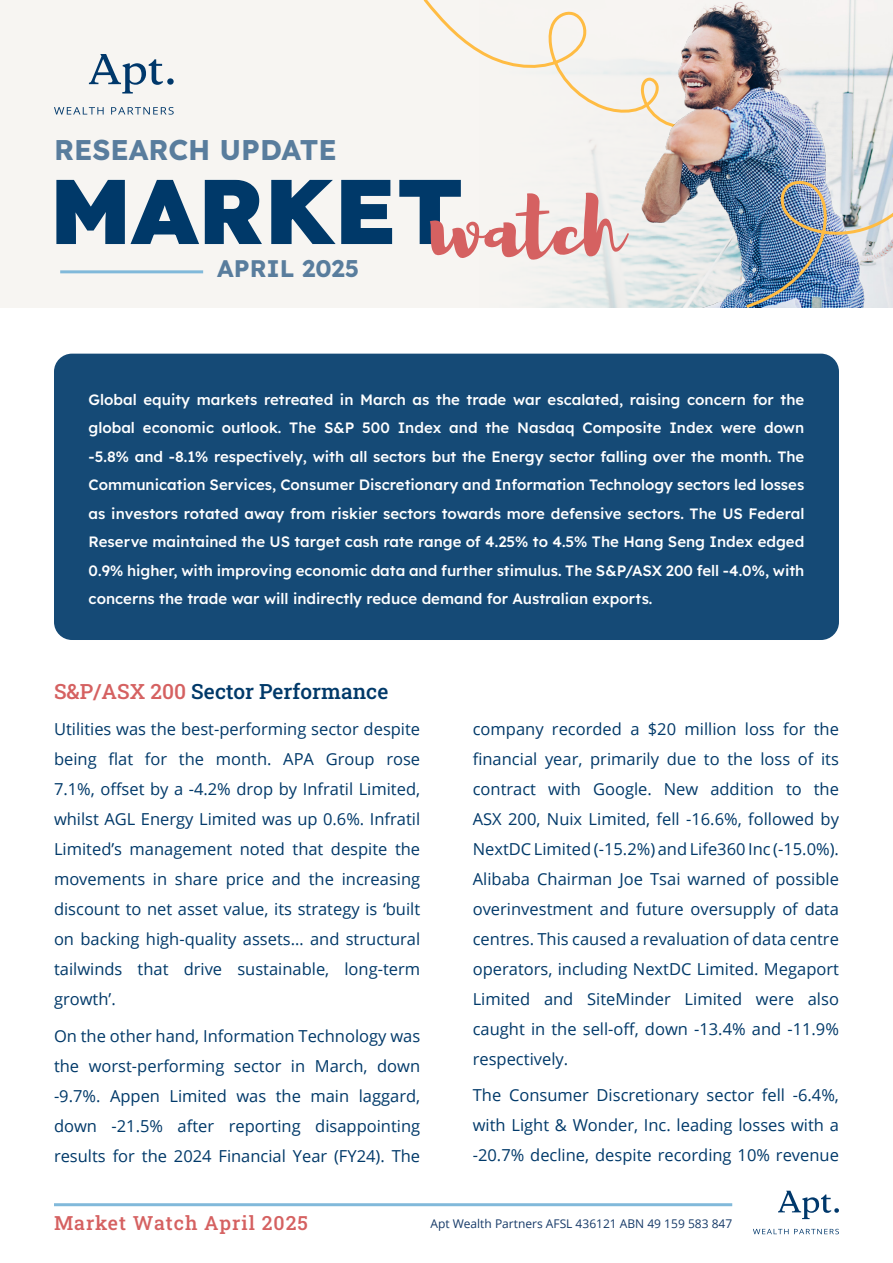
<style>
.page{position:relative;width:893px;height:1263px;background:#fff}
.page>*{position:absolute;margin:0;border:0;box-sizing:border-box;transform-origin:0 0}
.t1{font:700 28.5px "Lexend";color:#597d9d}
.t2{font:700 24px "Lexend";color:#597d9d}
.t3{font:500 21px "Roboto Slab";color:#003969}
.t4{font:500 19.5px "Roboto Slab";letter-spacing:.05em;color:#d56161}
.t5{font:16.5px/30px "Open Sans";color:#003969;text-align:justify}
.t6{font:500 15px/28.5px "Lexend";color:#fff;text-align:justify}
.t7{font:12px "Open Sans";color:#163a68}
.s1{color:#d56161}
</style>
<div class="page">
<div style="left:0;top:0;width:839px;height:308px;background:#f7f5f2"></div>
<div style="left:54px;top:354px;width:785px;height:286px;background:#154a76;border-radius:18px"></div>
<svg style="left:753px;top:1229px;width:86px;height:5px"></svg>
<svg style="left:778px;top:1191px;width:61px;height:28px"></svg>
<hr style="left:54px;top:1203px;width:678px;height:3px;background:#81b9da">
<svg style="left:54px;top:107px;width:50px;height:8px"></svg>
<svg style="left:111px;top:107px;width:63px;height:8px"></svg>
<svg style="left:89px;top:54px;width:85px;height:40px"></svg>
<hr style="left:60px;top:270px;width:143px;height:3px;background:#81b9da">
<svg style="left:56px;top:180px;width:542px;height:80px"></svg>
<svg style="left:423px;top:0;width:175px;height:107px"></svg>
<img style="left:598px;top:0;width:295px;height:308px">
<img style="left:744px;top:143px;width:149px;height:165px">
<p class="t1" style="left:54px;top:130px;width:284px">RESEARCH UPDATE</p>
<p class="t2" style="left:217px;top:251px;width:143px">APRIL 2025</p>
<p class="t6" style="left:89px;top:384px;width:717px">Global equity markets retreated in March as the trade war escalated, raising concern for the global economic outlook. The S&amp;P 500 Index and the Nasdaq Composite Index were down -5.8% and -8.1% respectively, with all sectors but the Energy sector falling over the month. The Communication Services, Consumer Discretionary and Information Technology sectors led losses as investors rotated away from riskier sectors towards more defensive sectors. The US Federal Reserve maintained the US target cash rate range of 4.25% to 4.5% The Hang Seng Index edged 0.9% higher, with improving economic data and further stimulus. The S&amp;P/ASX 200 fell -4.0%, with concerns the trade war will indirectly reduce demand for Australian exports.</p>
<p class="t3" style="left:54px;top:677px;width:336px"><span class="s1">S&amp;P/ASX 200</span> Sector Performance</p>
<p class="t5" style="left:54px;top:714px;width:368px">Utilities was the best-performing sector despite being flat for the month. APA Group rose 7.1%, offset by a -4.2% drop by Infratil Limited, whilst AGL Energy Limited was up 0.6%. Infratil Limited’s management noted that despite the movements in share price and the increasing discount to net asset value, its strategy is ‘built on backing high-quality assets… and structural tailwinds that drive sustainable, long-term growth’.</p>
<p class="t5" style="left:54px;top:1020px;width:368px">On the other hand, Information Technology was the worst-performing sector in March, down -9.7%. Appen Limited was the main laggard, down -21.5% after reporting disappointing results for the 2024 Financial Year (FY24). The</p>
<p class="t5" style="left:473px;top:713px;width:368px">company recorded a $20 million loss for the financial year, primarily due to the loss of its contract with Google. New addition to the ASX 200, Nuix Limited, fell -16.6%, followed by NextDC Limited (-15.2%) and Life360 Inc (-15.0%).<br>Alibaba Chairman Joe Tsai warned of possible overinvestment and future oversupply of data centres. This caused a revaluation of data centre operators, including NextDC Limited. Megaport Limited and SiteMinder Limited were also caught in the sell-off, down -13.4% and -11.9% respectively.</p>
<p class="t5" style="left:473px;top:1080px;width:368px">The Consumer Discretionary sector fell -6.4%, with Light &amp; Wonder, Inc. leading losses with a -20.7% decline, despite recording 10% revenue</p>
<p class="t4" style="left:54px;top:1209px;width:255px">Market Watch April 2025</p>
<p class="t7" style="left:430px;top:1215px;width:303px">Apt Wealth Partners AFSL 436121 ABN 49 159 583 847</p>
</div>
